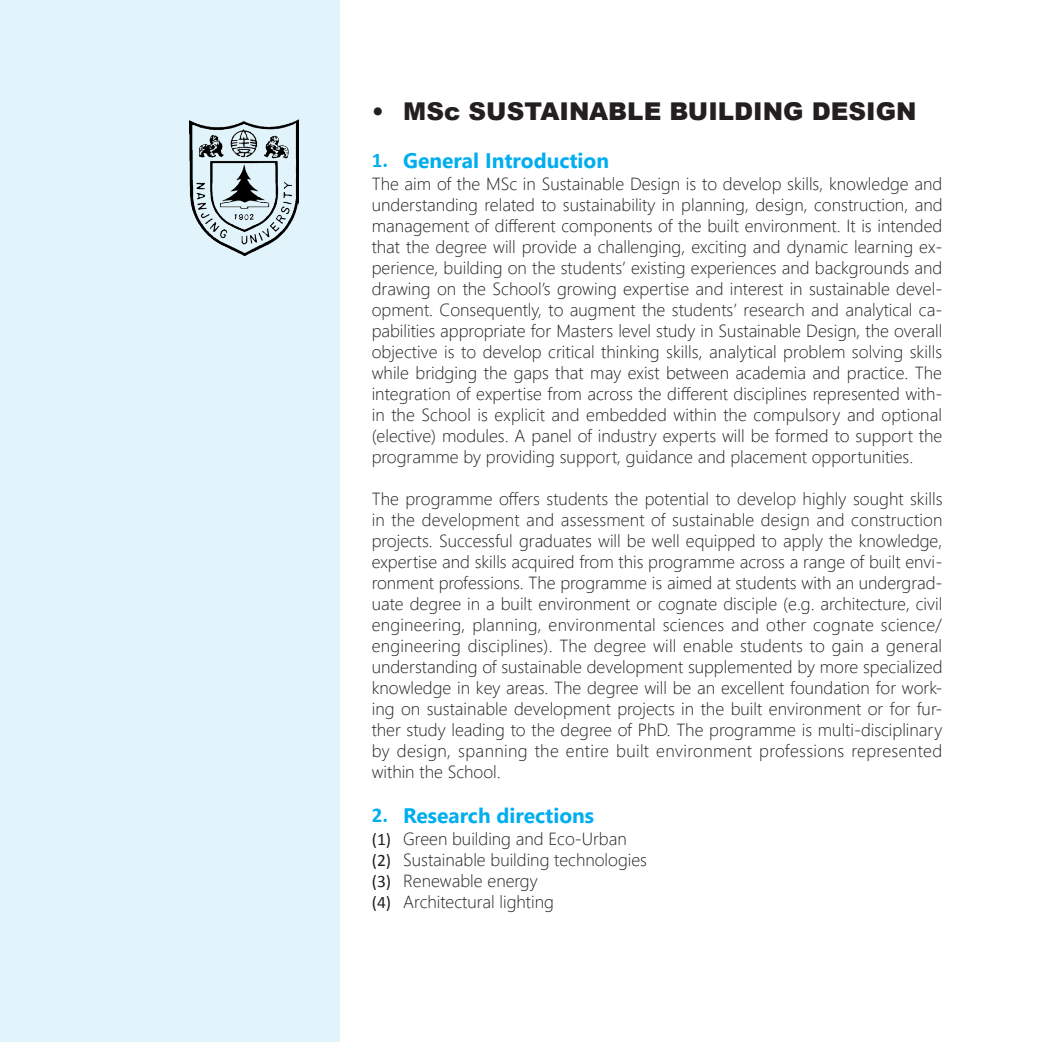
<style>
.page{position:relative;width:1042px;height:1042px;background:#fff}
.page>*{position:absolute;margin:0;border:0;box-sizing:border-box;transform-origin:0 0}
.t1{font:900 24.5px "Arial";color:#231f20}
.t2{font:700 21px "Segoe UI";color:#00aeef}
.t3{font:300 17.5px/21px "Segoe UI";color:#231f20;text-align:justify}
.s1{font-family:"Calibri"}
.s2{font-family:"Calibri";font-weight:400}
</style>
<div class="page">
<div style="left:0;top:0;width:340px;height:1042px;background:#e1f4fc"></div>
<img style="left:190px;top:119px;width:109px;height:136px">
<p class="t1" style="left:372px;top:94px;width:546px">• MSc SUSTAINABLE BUILDING DESIGN</p>
<p class="t2" style="left:372px;top:144px;width:239px"><span class="s1">1.</span> General Introduction</p>
<p class="t3" style="left:372px;top:172px;width:572px">The aim of the MSc in Sustainable Design is to develop skills, knowledge and understanding related to sustainability in planning, design, construction, and management of different components of the built environment. It is intended that the degree will provide a challenging, exciting and dynamic learning ex&shy;perience, building on the students’ existing experiences and backgrounds and drawing on the School’s growing expertise and interest in sustainable devel&shy;opment. Consequently, to augment the students’ research and analytical ca&shy;pabilities appropriate for Masters level study in Sustainable Design, the overall objective is to develop critical thinking skills, analytical problem solving skills while bridging the gaps that may exist between academia and practice. The integration of expertise from across the different disciplines represented with&shy;in the School is explicit and embedded within the compulsory and optional (elective) modules. A panel of industry experts will be formed to support the programme by providing support, guidance and placement opportunities.</p>
<p class="t3" style="left:372px;top:487px;width:572px">The programme offers students the potential to develop highly sought skills in the development and assessment of sustainable design and construction projects. Successful graduates will be well equipped to apply the knowledge, expertise and skills acquired from this programme across a range of built envi&shy;ronment professions. The programme is aimed at students with an undergrad&shy;uate degree in a built environment or cognate disciple (e.g. architecture, civil engineering, planning, environmental sciences and other cognate science/ engineering disciplines). The degree will enable students to gain a general understanding of sustainable development supplemented by more specialized knowledge in key areas. The degree will be an excellent foundation for work&shy;ing on sustainable development projects in the built environment or for fur&shy;ther study leading to the degree of PhD. The programme is multi-disciplinary by design, spanning the entire built environment professions represented within the School.</p>
<p class="t2" style="left:372px;top:799px;width:224px"><span class="s1">2.</span> Research directions</p>
<p class="t3" style="left:372px;top:827px;width:256px"><span class="s2">(1)</span> Green building and Eco-Urban</p>
<p class="t3" style="left:372px;top:848px;width:277px"><span class="s2">(2)</span> Sustainable building technologies</p>
<p class="t3" style="left:372px;top:869px;width:167px"><span class="s2">(3)</span> Renewable energy</p>
<p class="t3" style="left:372px;top:890px;width:184px"><span class="s2">(4)</span> Architectural lighting</p>
</div>
